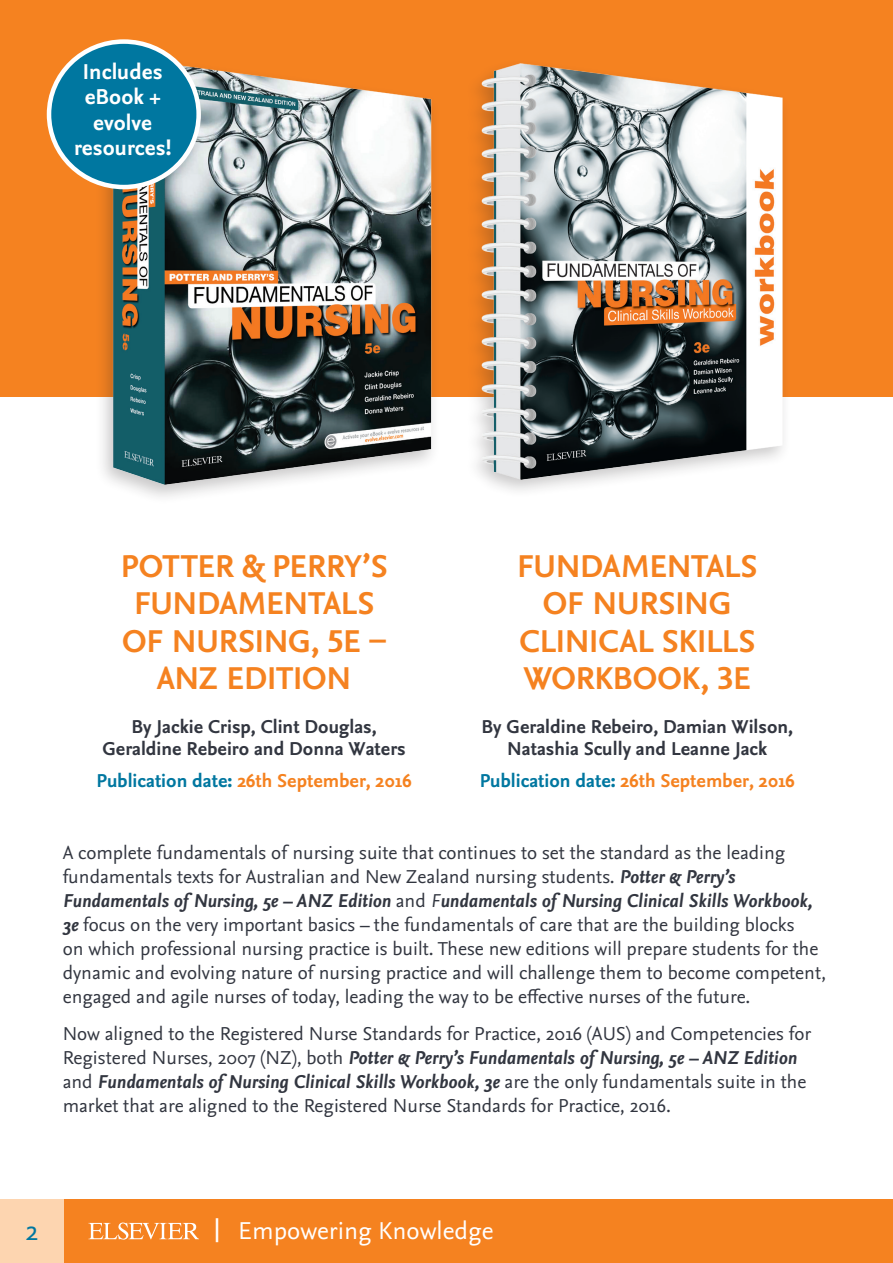
<style>
.page{position:relative;width:893px;height:1263px;background:#fff}
.page>*{position:absolute;margin:0;border:0;box-sizing:border-box;transform-origin:0 0}
.t1{font:700 33px/37.5px "Nexus Sans OT";letter-spacing:-.01em;color:#f58220;text-align:center}
.t2{font:28.5px "Nexus Sans OT";color:#0077a0}
.t3{font:25.5px "Nexus Sans OT";color:#fff}
.t4{font:700 22.5px/25.5px "Nexus Sans OT";color:#fff;text-align:center}
.t5{font:19.5px/24px "Nexus Sans OT";color:#323640}
.t6{font:700 19.5px/22.5px "Nexus Sans OT";color:#323640;text-align:center}
.t7{font:700 19.5px "Nexus Sans OT";color:#f58220}
.s1{color:#0077a0}
.s2{font-weight:700;font-style:italic}
.s3{font-style:italic}
.s4{font-weight:700;font-size:24px}
</style>
<div class="page">
<div style="left:64px;top:1199px;width:829px;height:64px;background:#f58220"></div>
<svg style="left:88px;top:1222px;width:111px;height:17px"></svg>
<div style="left:0;top:1199px;width:64px;height:64px;background:#fdd5b0"></div>
<div style="left:0;top:0;width:893px;height:397px;background:#f58220"></div>
<img style="left:87px;top:50px;width:346px;height:447px">
<img style="left:476px;top:63px;width:308px;height:428px">
<div style="left:49px;top:42px;width:150px;height:145px;background:#0077a0;border-radius:50%"></div>
<div style="left:47px;top:39px;width:154px;height:150px;border:4px solid #fff;border-radius:50%"></div>
<p class="t4" style="left:74px;top:60px;width:99px">Includes eBook + evolve resources!</p>
<h1 class="t1" style="left:121px;top:548px;width:268px">POTTER &amp; PERRY’S<br>FUNDAMENTALS<br>OF NURSING, 5E –<br>ANZ EDITION</h1>
<p class="t6" style="left:102px;top:716px;width:305px">By Jackie Crisp, Clint Douglas,<br>Geraldine Rebeiro and Donna Waters</p>
<p class="t7" style="left:97px;top:769px;width:317px"><span class="s1">Publication date:</span> 26th September, 2016</p>
<h1 class="t1" style="left:517px;top:548px;width:242px">FUNDAMENTALS<br>OF NURSING<br>CLINICAL SKILLS<br>WORKBOOK, 3E</h1>
<p class="t6" style="left:481px;top:716px;width:313px">By Geraldine Rebeiro, Damian Wilson,<br>Natashia Scully and Leanne Jack</p>
<p class="t7" style="left:480px;top:769px;width:317px"><span class="s1">Publication date:</span> 26th September, 2016</p>
<p class="t5" style="left:63px;top:841px;width:765px">A complete fundamentals of nursing suite that continues to set the standard as the leading fundamentals texts for Australian and New Zealand nursing students. <span class="s2">Potter &amp; Perry’s Fundamentals of Nursing, 5e – ANZ Edition</span> and <span class="s3">F</span><span class="s2">undamentals of Nursing Clinical Skills Workbook, 3e</span> focus on the very important basics – the fundamentals of care that are the building blocks<br>on which professional nursing practice is built. These new editions will prepare students for the dynamic and evolving nature of nursing practice and will challenge them to become competent, engaged and agile nurses of today, leading the way to be effective nurses of the future.</p>
<p class="t5" style="left:63px;top:1022px;width:750px">Now aligned to the Registered Nurse Standards for Practice, 2016 (AUS) and Competencies for Registered Nurses, 2007 (NZ), both <span class="s2">Potter &amp; Perry’s Fundamentals of Nursing, 5e – ANZ Edition </span>and <span class="s2">Fundamentals of Nursing Clinical Skills Workbook, 3e</span> are the only fundamentals suite in the market that are aligned to the Registered Nurse Standards for Practice, 2016.</p>
<h2 class="t2" style="left:25px;top:1214px;width:14px">2</h2>
<h3 class="t3" style="left:214px;top:1216px;width:281px"><span class="s4">|</span> Empowering Knowledge</h3>
</div>
